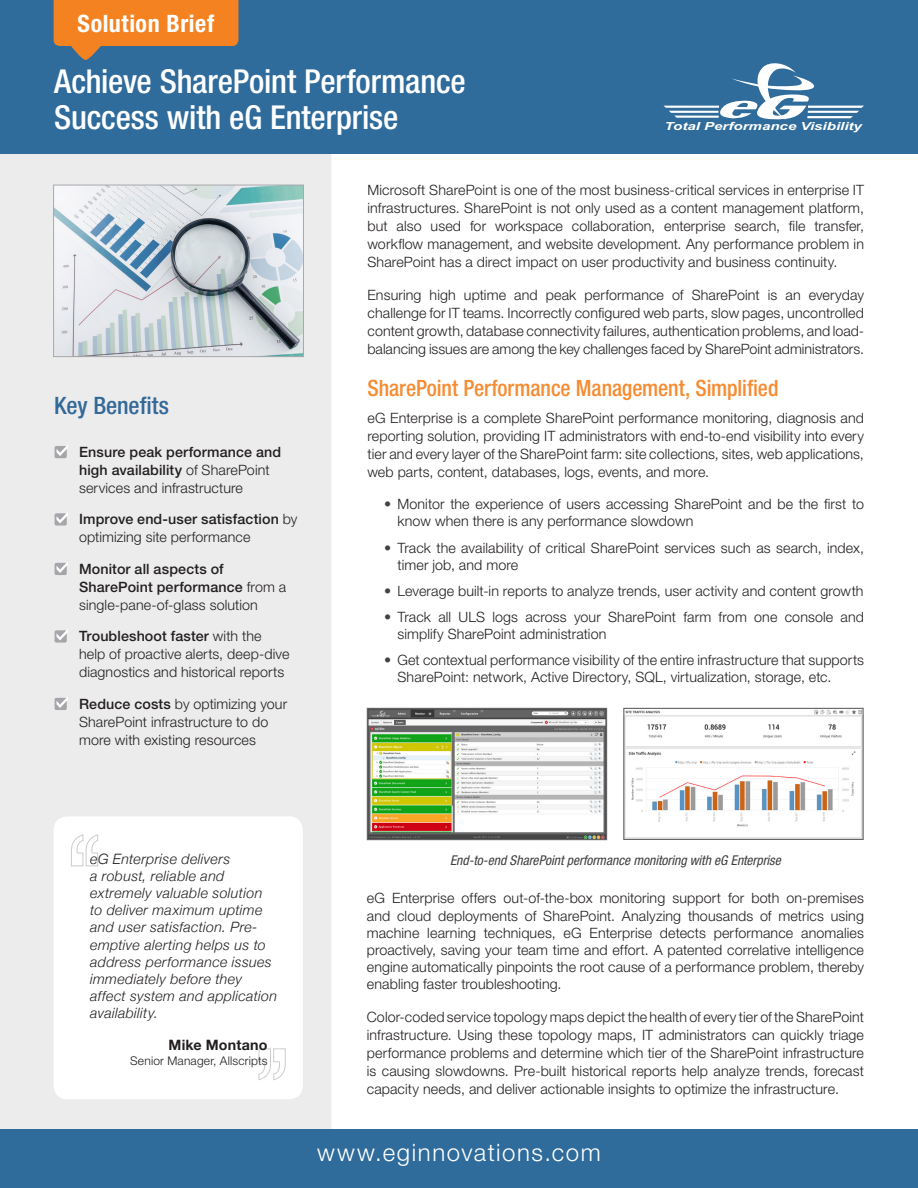
<style>
.page{position:relative;width:918px;height:1188px;background:#fff}
.page>*{position:absolute;margin:0;border:0;box-sizing:border-box;transform-origin:0 0}
.t1{font:500 condensed 33px/36px "Helvetica Neue LT Pro";letter-spacing:-.005em;color:#fff}
.t2{font:300 24px "Helvetica Neue LT Pro";letter-spacing:.065em;color:#fff}
.t3{font:700 condensed 24px "Helvetica Neue LT Std";letter-spacing:.025em;color:#fff}
.t4{font:500 condensed 24px "Helvetica Neue LT Std";letter-spacing:-.005em;color:#336999}
.t5{font:500 condensed 22.5px "Helvetica Neue LT Pro";letter-spacing:-.005em;color:#f68c32}
.Paragraph{font:300 14.25px/18px "Helvetica Neue LT Pro";letter-spacing:.01em;color:#231f20;text-align:justify}
.t6{font:italic 300 14.25px/17.1px "Helvetica Neue";letter-spacing:.025em;color:#231f20}
.t7{font:500 14.25px/18px "Helvetica Neue LT Std";letter-spacing:.01em;color:#231f20}
.t8{font:300 14.25px/18px "Helvetica Neue LT Std";letter-spacing:.01em;color:#231f20}
.t9{font:700 14.25px "Helvetica Neue";letter-spacing:.015em;color:#231f20}
.t10{font:italic condensed 13.5px "Helvetica Neue LT Std";color:#3e3e3f}
.t11{font:300 12px "Helvetica Neue LT Pro";letter-spacing:.015em;color:#231f20}
.t12{font:italic 700 11.1px "Arial";color:#fff;scale:1.35 1}
.s1{font-weight:300}
.s2{font-weight:500}
.s3{color:#414141}
</style>
<div class="page">
<div style="left:0;top:153px;width:331px;height:977px;background:#ececec"></div>
<img style="left:369px;top:710px;width:236px;height:128px">
<div style="left:367px;top:708px;width:240px;height:132px;border:1px solid #656568"></div>
<div style="left:54px;top:816px;width:249px;height:283px;background:#fff;border-radius:14px"></div>
<svg style="left:71px;top:834px;width:27px;height:33px"></svg>
<svg style="left:258px;top:1048px;width:28px;height:32px"></svg>
<div style="left:0;top:0;width:918px;height:153px;background:#2f6b9b"></div>
<svg style="left:664px;top:63px;width:200px;height:57px"></svg>
<img style="left:55px;top:187px;width:247px;height:168px">
<div style="left:53px;top:185px;width:251px;height:172px;border:1px solid #a8a9ad"></div>
<svg style="left:55px;top:446px;width:12px;height:12px"></svg>
<svg style="left:57px;top:444px;width:11px;height:12px"></svg>
<div style="left:55px;top:513px;width:12px;height:13px;background:#a5a6aa;border-radius:2px"></div>
<svg style="left:57px;top:512px;width:11px;height:11px"></svg>
<svg style="left:55px;top:563px;width:12px;height:12px"></svg>
<svg style="left:57px;top:561px;width:11px;height:12px"></svg>
<div style="left:55px;top:630px;width:12px;height:13px;background:#a5a6aa;border-radius:2px"></div>
<svg style="left:57px;top:629px;width:11px;height:11px"></svg>
<svg style="left:55px;top:698px;width:12px;height:12px"></svg>
<svg style="left:57px;top:696px;width:11px;height:12px"></svg>
<svg style="left:54px;top:0;width:184px;height:60px"></svg>
<div style="left:0;top:1130px;width:918px;height:58px;background:#2f6b9b"></div>
<img style="left:625px;top:710px;width:237px;height:128px">
<div style="left:623px;top:708px;width:241px;height:132px;border:1px solid #656568"></div>
<p class="t3" style="left:78px;top:9px;width:138px">Solution Brief</p>
<p class="t1" style="left:54px;top:62px;width:413px">Achieve SharePoint Performance<br>Success with eG Enterprise</p>
<p class="t12" style="left:665px;top:119px;width:148px">Total Performance Visibility</p>
<p class="t4" style="left:54px;top:392px;width:116px">Key Benefits</p>
<p class="t7" style="left:79px;top:442px;width:204px">Ensure peak performance and high availability <span class="s1">of SharePoint services and infrastructure</span></p>
<p class="t7" style="left:79px;top:510px;width:220px">Improve end-user satisfaction <span class="s1">by optimizing site performance</span></p>
<p class="t7" style="left:79px;top:559px;width:209px">Monitor all aspects of<br>SharePoint performance <span class="s1">from a single-pane-of-glass solution</span></p>
<p class="t8" style="left:79px;top:627px;width:212px"><span class="s2">Troubleshoot faster</span> with the help of proactive alerts, deep-dive diagnostics and historical reports</p>
<p class="t8" style="left:79px;top:694px;width:210px"><span class="s2">Reduce costs</span> by optimizing your<br>SharePoint infrastructure to do more with existing resources</p>
<p class="Paragraph" style="left:368px;top:181px;width:498px">Microsoft SharePoint is one of the most business-critical services in enterprise IT infrastructures. SharePoint is not only used as a content management platform, but also used for workspace collaboration, enterprise search, file transfer, workflow management, and website development. Any performance problem in SharePoint has a direct impact on user productivity and business continuity.</p>
<p class="Paragraph" style="left:368px;top:286px;width:498px">Ensuring high uptime and peak performance of SharePoint is an everyday challenge for IT teams. Incorrectly configured web parts, slow pages, uncontrolled content growth, database connectivity failures, authentication problems, and load&shy;balancing issues are among the key challenges faced by SharePoint administrators.</p>
<p class="t5" style="left:368px;top:375px;width:413px">SharePoint Performance Management, Simplified</p>
<p class="Paragraph" style="left:368px;top:409px;width:498px">eG Enterprise is a complete SharePoint performance monitoring, diagnosis and reporting solution, providing IT administrators with end-to-end visibility into every tier and every layer of the SharePoint farm: site collections, sites, web applications, web parts, content, databases, logs, events, and more.</p>
<p class="Paragraph" style="left:398px;top:495px;width:468px;line-height:17.1px;text-indent:-14px"><span class="s3">•</span> Monitor the experience of users accessing SharePoint and be the first to know when there is any performance slowdown</p>
<p class="Paragraph" style="left:398px;top:539px;width:468px;line-height:17.1px;text-indent:-14px"><span class="s3">•</span> Track the availability of critical SharePoint services such as search, index, timer job, and more</p>
<p class="Paragraph" style="left:384px;top:581px;width:481px"><span class="s3">•</span> Leverage built-in reports to analyze trends, user activity and content growth</p>
<p class="Paragraph" style="left:398px;top:608px;width:468px;line-height:17.1px;text-indent:-14px"><span class="s3">•</span> Track all ULS logs across your SharePoint farm from one console and simplify SharePoint administration</p>
<p class="Paragraph" style="left:398px;top:651px;width:468px;line-height:17.1px;text-indent:-14px"><span class="s3">•</span> Get contextual performance visibility of the entire infrastructure that supports<br>SharePoint: network, Active Directory, SQL, virtualization, storage, etc.</p>
<p class="t6" style="left:90px;top:850px;width:188px">eG Enterprise delivers<br>a robust, reliable and extremely valuable solution to deliver maximum uptime and user satisfaction. Pre&shy;emptive alerting helps us to address performance issues immediately before they affect system and application availability.</p>
<p class="t9" style="left:169px;top:1036px;width:100px">Mike Montano</p>
<p class="t11" style="left:130px;top:1053px;width:139px">Senior Manager, Allscripts</p>
<p class="t10" style="left:450px;top:852px;width:332px">End-to-end SharePoint performance monitoring with eG Enterprise</p>
<p class="Paragraph" style="left:367px;top:890px;width:499px;line-height:17.1px">eG Enterprise offers out-of-the-box monitoring support for both on-premises and cloud deployments of SharePoint. Analyzing thousands of metrics using machine learning techniques, eG Enterprise detects performance anomalies proactively, saving your team time and effort. A patented correlative intelligence engine automatically pinpoints the root cause of a performance problem, thereby enabling faster troubleshooting.</p>
<p class="Paragraph" style="left:367px;top:1008px;width:499px">Color-coded service topology maps depict the health of every tier of the SharePoint infrastructure. Using these topology maps, IT administrators can quickly triage performance problems and determine which tier of the SharePoint infrastructure is causing slowdowns. Pre-built historical reports help analyze trends, forecast capacity needs, and deliver actionable insights to optimize the infrastructure.</p>
<p class="t2" style="left:317px;top:1138px;width:285px">www.eginnovations.com</p>
</div>
